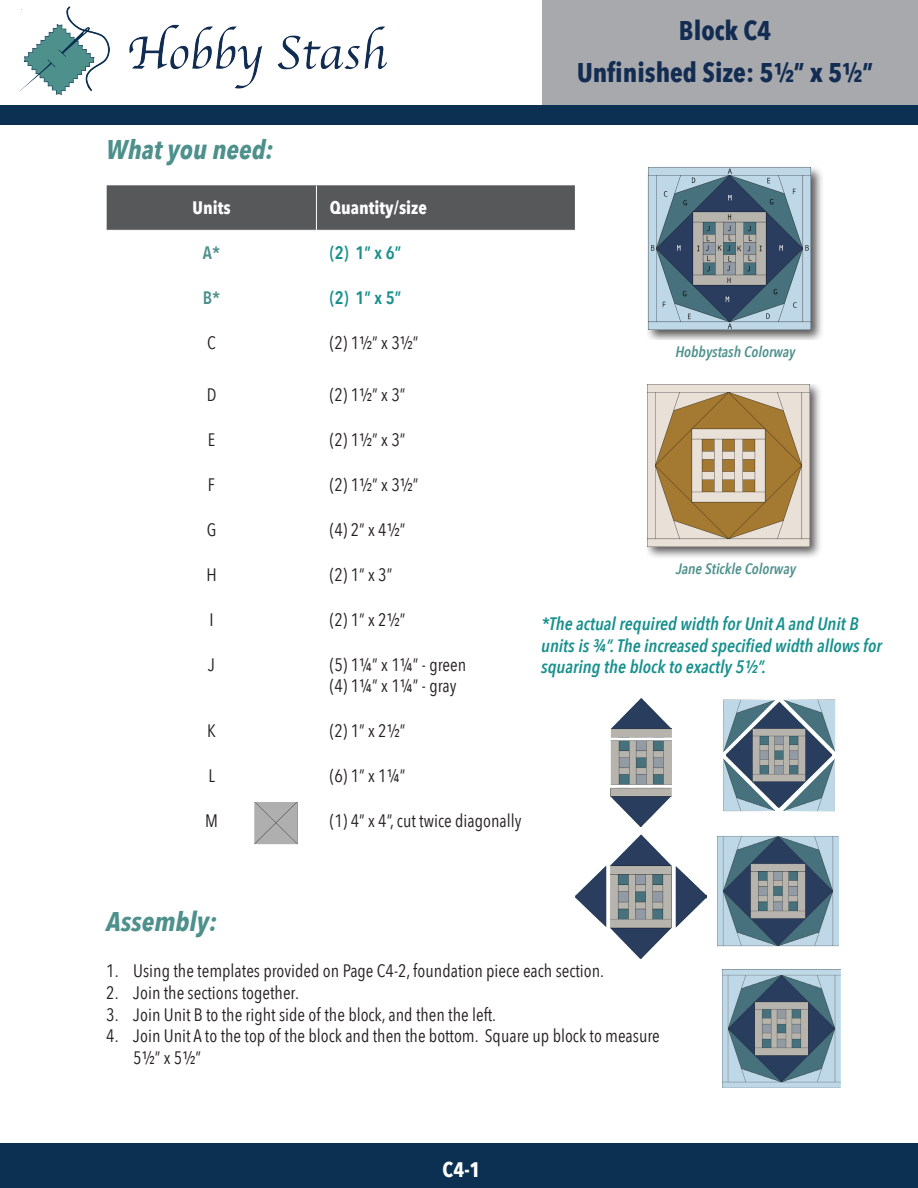
<style>
.page{position:relative;width:918px;height:1188px;background:#fff}
.page>*{position:absolute;margin:0;border:0;box-sizing:border-box;transform-origin:0 0}
.t1{font:700 27px/42px "Avenir Next Condensed";color:#132c51;text-align:center}
.t2{font:italic 700 27px "Avenir Next Condensed";color:#4d908c}
.t3{font:700 21px "Avenir Next Condensed";color:#fff}
.t4{font:18px/21.6px "Avenir Next Condensed";color:#231f20}
.t5{font:italic 600 18px/21.6px "Avenir Next Condensed";color:#17908d}
.t6{font:700 18px "Avenir Next Condensed";color:#fff}
.t7{font:600 18px "Avenir Next Condensed";color:#17908d}
.t8{font:600 18px "Avenir Next Condensed";color:#4d908c}
.t9{font:italic 600 15px "Avenir Next Condensed";color:#4d908c}
</style>
<div class="page">
<div style="left:0;top:1144px;width:918px;height:44px;background:#0b3052"></div>
<div style="left:0;top:105px;width:918px;height:19px;background:#0b3052"></div>
<div style="left:107px;top:185px;width:468px;height:45px;background:#57585a"></div>
<hr style="left:316px;top:186px;width:1px;height:44px;background:#fff">
<div style="left:647px;top:165px;width:177px;height:174px;background:#231f20;opacity:.75"></div>
<img style="left:648px;top:168px;width:162px;height:162px">
<div style="left:647px;top:384px;width:176px;height:176px;background:#231f20;opacity:.75"></div>
<img style="left:647px;top:384px;width:162px;height:162px">
<img style="left:19px;top:6px;width:368px;height:89px">
<div style="left:542px;top:0;width:376px;height:105px;background:#a8a9ad"></div>
<img style="left:576px;top:835px;width:130px;height:123px">
<img style="left:723px;top:970px;width:117px;height:118px">
<img style="left:717px;top:835px;width:121px;height:112px">
<img style="left:255px;top:803px;width:42px;height:42px">
<img style="left:611px;top:699px;width:61px;height:128px">
<img style="left:723px;top:699px;width:113px;height:113px">
<h1 class="t1" style="left:577px;top:9px;width:298px">Block C4<br>Unfinished Size: 5½” x 5½”</h1>
<h1 class="t2" style="left:106px;top:133px;width:169px">What you need:</h1>
<p class="t6" style="left:193px;top:196px;width:40px">Units</p>
<p class="t6" style="left:330px;top:196px;width:98px">Quantity/size</p>
<p class="t8" style="left:203px;top:237px;width:19px">A*</p>
<p class="t7" style="left:330px;top:237px;width:73px">(2) 1” x 6”</p>
<p class="t8" style="left:203px;top:282px;width:19px">B*</p>
<p class="t7" style="left:330px;top:282px;width:73px">(2) 1” x 5”</p>
<p class="t4" style="left:207px;top:331px;width:10px">C</p>
<p class="t4" style="left:330px;top:331px;width:90px">(2) 1½” x 3½”</p>
<p class="t4" style="left:207px;top:383px;width:11px">D</p>
<p class="t4" style="left:330px;top:383px;width:77px">(2) 1½” x 3”</p>
<p class="t4" style="left:208px;top:428px;width:9px">E</p>
<p class="t4" style="left:330px;top:428px;width:77px">(2) 1½” x 3”</p>
<p class="t4" style="left:208px;top:473px;width:9px">F</p>
<p class="t4" style="left:330px;top:473px;width:90px">(2) 1½” x 3½”</p>
<p class="t4" style="left:207px;top:518px;width:11px">G</p>
<p class="t4" style="left:330px;top:518px;width:77px">(4) 2” x 4½”</p>
<p class="t4" style="left:206px;top:563px;width:12px">H</p>
<p class="t4" style="left:330px;top:563px;width:64px">(2) 1” x 3”</p>
<p class="t4" style="left:209px;top:608px;width:6px">I</p>
<p class="t4" style="left:330px;top:608px;width:77px">(2) 1” x 2½”</p>
<p class="t4" style="left:208px;top:653px;width:8px">J</p>
<p class="t4" style="left:330px;top:653px;width:138px">(5) 1¼” x 1¼” - green (4) 1¼” x 1¼” - gray</p>
<p class="t4" style="left:207px;top:720px;width:10px">K</p>
<p class="t4" style="left:330px;top:720px;width:77px">(2) 1” x 2½”</p>
<p class="t4" style="left:209px;top:765px;width:8px">L</p>
<p class="t4" style="left:330px;top:765px;width:77px">(6) 1” x 1¼”</p>
<p class="t4" style="left:205px;top:810px;width:14px">M</p>
<p class="t4" style="left:330px;top:810px;width:193px">(1) 4” x 4”, cut twice diagonally</p>
<p class="t9" style="left:675px;top:343px;width:122px">Hobbystash Colorway</p>
<p class="t9" style="left:676px;top:559px;width:122px">Jane Stickle Colorway</p>
<p class="t5" style="left:541px;top:613px;width:342px">*The actual required width for Unit A and Unit B units is ¾”. The increased specified width allows for squaring the block to exactly 5½”.</p>
<h1 class="t2" style="left:106px;top:905px;width:112px">Assembly:</h1>
<p class="t4" style="left:106px;top:960px;width:499px">1. Using the templates provided on Page C4-2, foundation piece each section.</p>
<p class="t4" style="left:106px;top:981px;width:194px">2. Join the sections together.</p>
<p class="t4" style="left:106px;top:1003px;width:391px">3. Join Unit B to the right side of the block, and then the left.</p>
<p class="t4" style="left:133px;top:1024px;width:528px;text-indent:-27px">4. Join Unit A to the top of the block and then the bottom. Square up block to measure<br>5½” x 5½”</p>
<p class="t3" style="left:443px;top:1156px;width:40px">C4-1</p>
</div>
